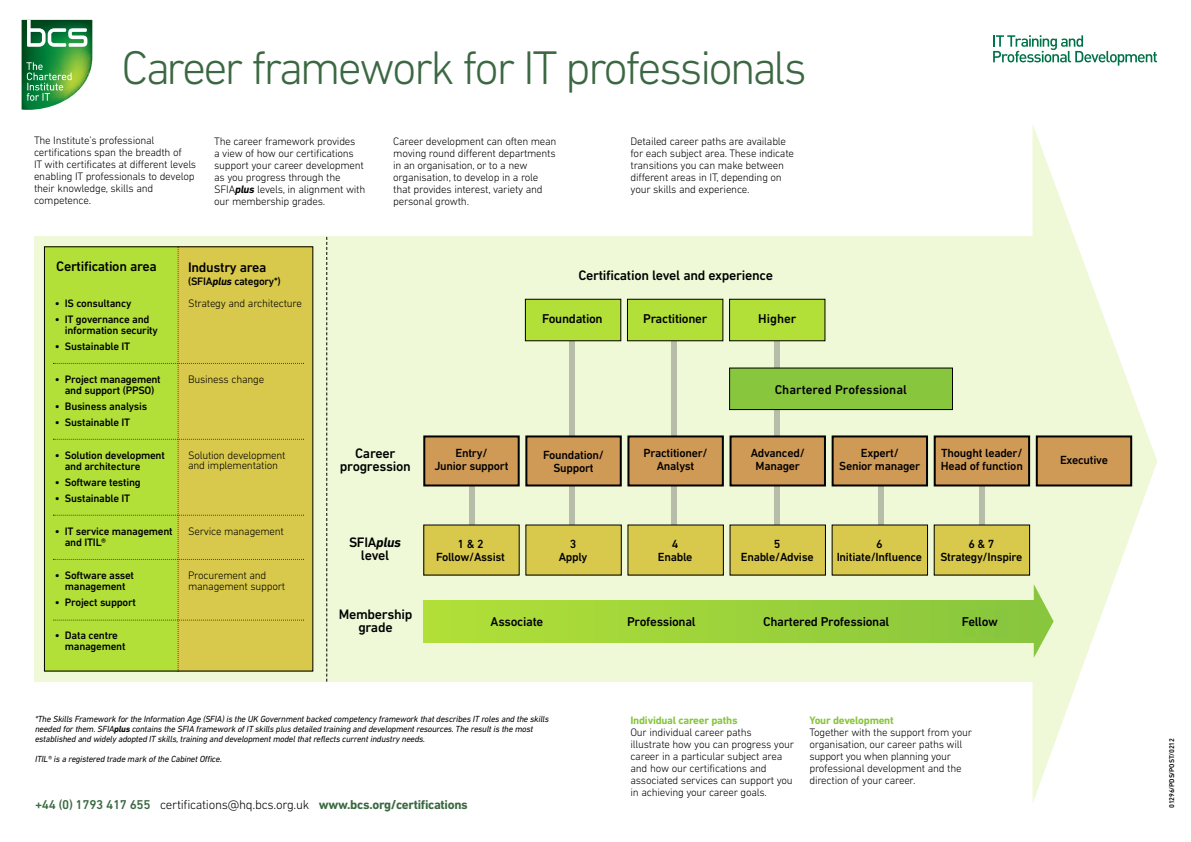
<style>
.page{position:relative;width:1191px;height:842px;background:#fff}
.page>*{position:absolute;margin:0;border:0;box-sizing:border-box;transform-origin:0 0}
.t1{font:300 48px "DIN Next LT Pro";letter-spacing:-.055em;color:#3b6842}
.t2{font:500 14px/13px "DIN Next LT Pro";letter-spacing:-.02em;color:#000;text-align:center}
.t3{font:500 13px "DIN Next LT Pro";letter-spacing:-.02em;color:#000}
.t4{font:300 13px "DIN Next LT Pro";letter-spacing:-.02em;color:#000}
.t5{font:500 13px "DIN Next LT Pro";color:#000}
.t6{font:500 12px/13px "DIN Next LT Pro";letter-spacing:-.02em;color:#000;text-align:center}
.t7{font:300 11px/12px "DIN Next LT Pro";letter-spacing:-.02em;color:#000}
.t8{font:500 11px/11px "DIN Next LT Pro";letter-spacing:-.02em;color:#000}
.t9{font:700 11px "DIN Next LT Pro";letter-spacing:-.02em;color:#88c63e}
.t10{font:italic 9px/10px "DIN Next LT Pro";letter-spacing:-.02em;color:#000}
.t11{font:500 7px "DIN Next LT Pro";letter-spacing:-.02em;color:#000}
.s1{font-weight:700;font-style:italic}
.s2{font-weight:700}
.s3{font-weight:500;color:#3b6842}
.s4{font-weight:700;color:#3b6842}
</style>
<div class="page">
<div style="left:34px;top:236px;width:1006px;height:445px;background:#eff9d7"></div>
<div style="left:569px;top:338px;width:6px;height:194px;background:#b8bda9"></div>
<div style="left:469px;top:462px;width:6px;height:102px;background:#b8bda9"></div>
<div style="left:877px;top:470px;width:6px;height:102px;background:#b8bda9"></div>
<div style="left:979px;top:463px;width:6px;height:103px;background:#b8bda9"></div>
<div style="left:671px;top:338px;width:6px;height:193px;background:#b8bda9"></div>
<div style="left:774px;top:337px;width:5px;height:196px;background:#b8bda9"></div>
<div style="left:44px;top:246px;width:135px;height:425px;background:#b2e038"></div>
<div style="left:179px;top:246px;width:134px;height:425px;background:#d8c84b"></div>
<svg style="left:1032px;top:124px;width:125px;height:679px"></svg>
<div style="left:424px;top:436px;width:95px;height:49px;background:#cf9a56"></div>
<div style="left:423px;top:435px;width:97px;height:51px;border:2px solid #000"></div>
<div style="left:526px;top:436px;width:95px;height:49px;background:#cf9a56"></div>
<div style="left:525px;top:435px;width:97px;height:51px;border:2px solid #000"></div>
<div style="left:628px;top:436px;width:95px;height:49px;background:#cf9a56"></div>
<div style="left:627px;top:435px;width:97px;height:51px;border:2px solid #000"></div>
<div style="left:730px;top:436px;width:95px;height:49px;background:#cf9a56"></div>
<div style="left:729px;top:435px;width:97px;height:51px;border:2px solid #000"></div>
<div style="left:832px;top:436px;width:95px;height:49px;background:#cf9a56"></div>
<div style="left:831px;top:435px;width:97px;height:51px;border:2px solid #000"></div>
<div style="left:934px;top:436px;width:95px;height:49px;background:#cf9a56"></div>
<div style="left:933px;top:435px;width:97px;height:51px;border:2px solid #000"></div>
<div style="left:1036px;top:436px;width:95px;height:49px;background:#cf9a56"></div>
<div style="left:1035px;top:435px;width:97px;height:51px;border:2px solid #000"></div>
<div style="left:525px;top:299px;width:96px;height:42px;background:#b2e038"></div>
<div style="left:525px;top:299px;width:96px;height:42px;border:1px solid #000"></div>
<div style="left:627px;top:299px;width:96px;height:42px;background:#b2e038"></div>
<div style="left:627px;top:299px;width:96px;height:42px;border:1px solid #000"></div>
<div style="left:729px;top:299px;width:96px;height:42px;background:#b2e038"></div>
<div style="left:729px;top:299px;width:96px;height:42px;border:1px solid #000"></div>
<div style="left:423px;top:600px;width:611px;height:42px;background:linear-gradient(to right,#b2e038,#89c63e)"></div>
<div style="left:951px;top:609px;width:57px;height:28px;background:#89c73d"></div>
<div style="left:729px;top:368px;width:223px;height:42px;background:#88c63e"></div>
<div style="left:729px;top:368px;width:224px;height:42px;border:1px solid #000"></div>
<div style="left:424px;top:525px;width:95px;height:50px;background:#d8c84b"></div>
<div style="left:526px;top:525px;width:95px;height:50px;background:#d8c84b"></div>
<div style="left:628px;top:525px;width:95px;height:50px;background:#d8c84b"></div>
<div style="left:730px;top:525px;width:95px;height:50px;background:#d8c84b"></div>
<div style="left:832px;top:525px;width:95px;height:50px;background:#d8c84b"></div>
<div style="left:934px;top:525px;width:95px;height:50px;background:#d8c84b"></div>
<svg style="left:1033px;top:584px;width:20px;height:74px"></svg>
<svg style="left:53px;top:247px;width:251px;height:425px"></svg>
<svg style="left:326px;top:237px;width:1px;height:445px"></svg>
<svg style="left:21px;top:19px;width:72px;height:91px"></svg>
<svg style="left:993px;top:35px;width:164px;height:31px"></svg>
<h1 class="t1" style="left:122px;top:51px;width:687px">Career framework for IT professionals</h1>
<p class="t7" style="left:34px;top:136px;width:164px">The Institute’s professional certifications span the breadth of<br>IT with certificates at different levels enabling IT professionals to develop their knowledge, skills and competence.</p>
<p class="t7" style="left:214px;top:137px;width:153px">The career framework provides<br>a view of how our certifications support your career development as you progress through the<br>SFIA<span class="s1">plus</span> levels, in alignment with our membership grades.</p>
<p class="t7" style="left:393px;top:137px;width:165px">Career development can often mean moving round different departments in an organisation, or to a new organisation, to develop in a role that provides interest, variety and personal growth.</p>
<p class="t7" style="left:630px;top:137px;width:165px">Detailed career paths are available for each subject area. These indicate transitions you can make between different areas in IT, depending on your skills and experience.</p>
<p class="t2" style="left:56px;top:261px;width:102px">Certification area</p>
<p class="t8" style="left:55px;top:298px;width:78px">• IS consultancy</p>
<p class="t8" style="left:65px;top:314px;width:95px;text-indent:-10px">• IT governance and information security</p>
<p class="t8" style="left:55px;top:341px;width:77px">• Sustainable IT</p>
<p class="t8" style="left:55px;top:374px;width:107px;text-align:center">• Project management and support (PPSO)</p>
<p class="t8" style="left:55px;top:401px;width:94px">• Business analysis</p>
<p class="t8" style="left:55px;top:417px;width:77px">• Sustainable IT</p>
<p class="t8" style="left:65px;top:450px;width:102px;text-indent:-10px">• Solution development and architecture</p>
<p class="t8" style="left:55px;top:477px;width:87px">• Software testing</p>
<p class="t8" style="left:55px;top:493px;width:77px">• Sustainable IT</p>
<p class="t8" style="left:65px;top:526px;width:109px;text-indent:-10px">• IT service management and ITIL®</p>
<p class="t8" style="left:55px;top:570px;width:81px;text-align:center">• Software asset management</p>
<p class="t8" style="left:55px;top:597px;width:83px">• Project support</p>
<p class="t8" style="left:65px;top:630px;width:62px;text-indent:-10px">• Data centre management</p>
<p class="t2" style="left:188px;top:262px;width:80px">Industry area</p>
<p class="t8" style="left:188px;top:277px;width:94px">(SFIA<span class="s1">plus</span> category*)</p>
<p class="t7" style="left:188px;top:298px;width:115px">Strategy and architecture</p>
<p class="t7" style="left:188px;top:374px;width:78px">Business change</p>
<p class="t7" style="left:188px;top:451px;width:99px;line-height:10px">Solution development and implementation</p>
<p class="t7" style="left:188px;top:526px;width:97px">Service management</p>
<p class="t7" style="left:188px;top:570px;width:99px;line-height:11px">Procurement and management support</p>
<p class="t2" style="left:340px;top:448px;width:72px">Career progression</p>
<p class="t2" style="left:578px;top:270px;width:196px">Certification level and experience</p>
<p class="t3" style="left:542px;top:315px;width:62px">Foundation</p>
<p class="t3" style="left:643px;top:315px;width:66px">Practitioner</p>
<p class="t3" style="left:758px;top:315px;width:40px">Higher</p>
<p class="t5" style="left:774px;top:385px;width:134px">Chartered Professional</p>
<p class="t6" style="left:434px;top:448px;width:76px">Entry/<br>Junior support</p>
<p class="t6" style="left:543px;top:449px;width:62px">Foundation/<br>Support</p>
<p class="t6" style="left:643px;top:448px;width:66px">Practitioner/<br>Analyst</p>
<p class="t6" style="left:750px;top:448px;width:56px">Advanced/<br>Manager</p>
<p class="t6" style="left:839px;top:448px;width:82px">Expert/<br>Senior manager</p>
<p class="t6" style="left:941px;top:448px;width:83px;text-align:left">Thought leader/<br>Head of function</p>
<p class="t6" style="left:1060px;top:454px;width:49px">Executive</p>
<p class="t2" style="left:349px;top:537px;width:54px">SFIA<span class="s1">plus </span>level</p>
<p class="t2" style="left:339px;top:608px;width:75px">Membership grade</p>
<p class="t6" style="left:436px;top:538px;width:71px">1&amp;2<br>Follow/Assist</p>
<p class="t6" style="left:559px;top:538px;width:30px">3<br>Apply</p>
<p class="t6" style="left:658px;top:538px;width:36px">4<br>Enable</p>
<p class="t6" style="left:741px;top:538px;width:74px">5<br>Enable/Advise</p>
<p class="t6" style="left:836px;top:538px;width:87px">6<br>Initiate/Influence</p>
<p class="t6" style="left:940px;top:538px;width:84px">6&amp;7<br>Strategy/Inspire</p>
<p class="t3" style="left:490px;top:617px;width:54px">Associate</p>
<p class="t3" style="left:627px;top:617px;width:70px">Professional</p>
<p class="t3" style="left:763px;top:617px;width:128px">Chartered Professional</p>
<p class="t3" style="left:961px;top:617px;width:38px">Fellow</p>
<p class="t10" style="left:35px;top:715px;width:515px">*The Skills Framework for the Information Age (SFIA) is the UK Government backed competency framework that describes IT roles and the skills needed for them. SFIA<span class="s2">plus</span> contains the SFIA framework of IT skills plus detailed training and development resources. The result is the most established and widely adopted IT skills, training and development model that reflects current industry needs.</p>
<p class="t10" style="left:35px;top:755px;width:188px">ITIL® is a registered trade mark of the Cabinet Office.</p>
<p class="t4" style="left:35px;top:800px;width:434px"><span class="s3">+44 (0) 1793 417 655</span> certifications@hq.bcs.org.uk <span class="s4">www.bcs.org/certifications</span></p>
<p class="t9" style="left:630px;top:716px;width:109px">Individual career paths</p>
<p class="t7" style="left:630px;top:727px;width:165px">Our individual career paths<br>illustrate how you can progress your career in a particular subject area and how our certifications and associated services can support you in achieving your career goals.</p>
<p class="t9" style="left:809px;top:716px;width:86px">Your development</p>
<p class="t7" style="left:809px;top:727px;width:164px">Together with the support from your organisation, our career paths will support you when planning your professional development and the direction of your career.</p>
<p class="t11" style="left:1169px;top:808px;width:71px;rotate:-90deg">01296/PDS/POST/0212</p>
</div>
